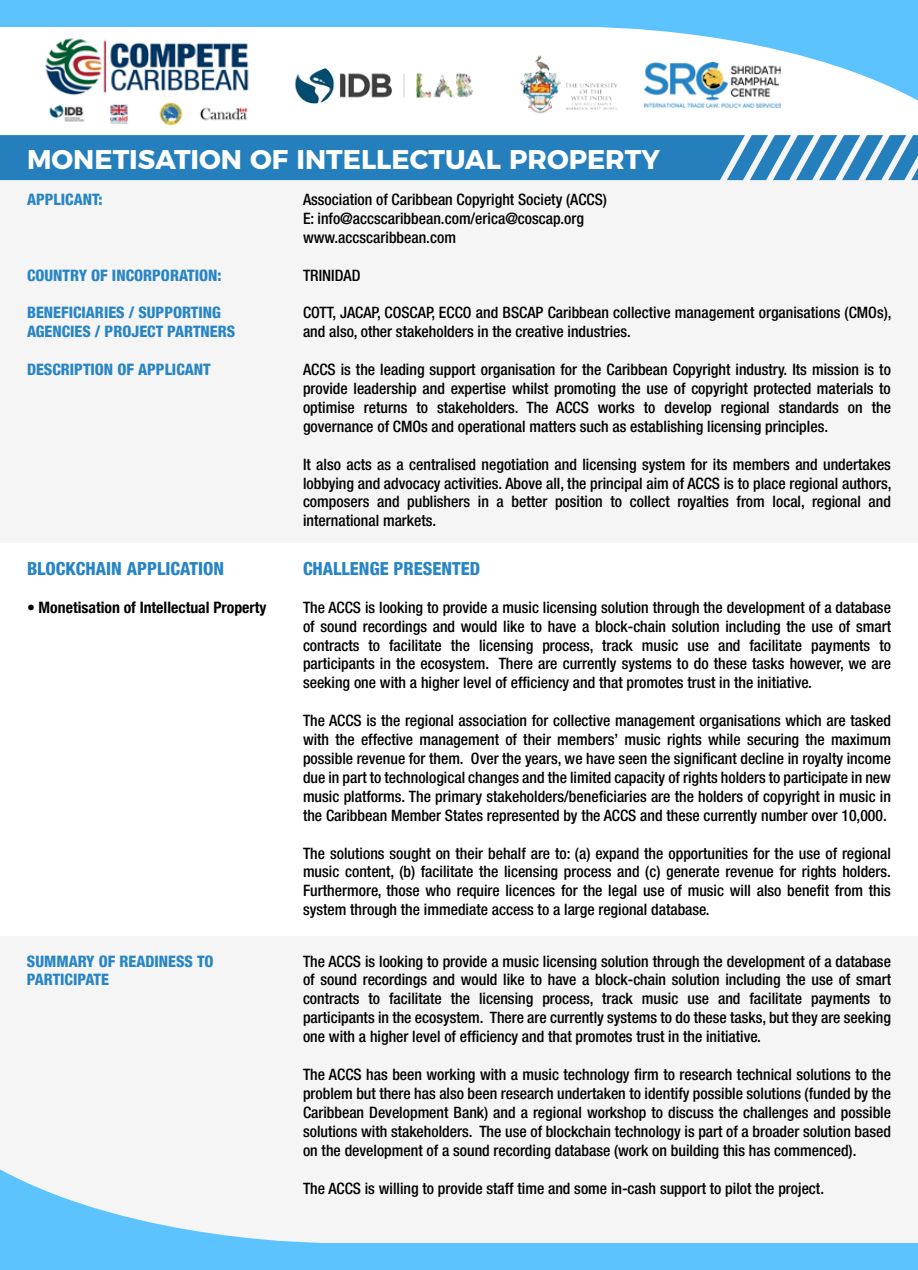
<style>
.page{position:relative;width:918px;height:1270px;background:#fff}
.page>*{position:absolute;margin:0;border:0;box-sizing:border-box;transform-origin:0 0}
.t1{font:700 27px "Montserrat";color:#fff}
.t2{font:800 condensed 18px "Helvetica Neue LT Com";color:#2785c5}
.t3{font:500 condensed 15.75px/18.9px "Helvetica Neue LT Com";color:#000;text-align:justify}
.t4{font:800 condensed 15.75px/18.9px "Helvetica Neue LT Com";color:#2785c5}
.t5{font:700 condensed 15.75px "Helvetica Neue LT Com";color:#000}
</style>
<div class="page">
<div style="left:0;top:108px;width:918px;height:1161px;background:#f5f5f5"></div>
<div style="left:0;top:543px;width:918px;height:392px;background:#fff"></div>
<div style="left:0;top:0;width:918px;height:135px;background:#fff"></div>
<svg style="left:0;top:0;width:918px;height:101px;fill:#5cc3ff"></svg>
<svg style="left:0;top:1169px;width:918px;height:100px"></svg>
<svg style="left:0;top:135px;width:918px;height:45px;background:#3286c0"></svg>
<img style="left:645px;top:62px;width:135px;height:45px">
<img style="left:39px;top:36px;width:217px;height:90px">
<img style="left:513px;top:51px;width:110px;height:63px">
<img style="left:278px;top:55px;width:213px;height:49px">
<h1 class="t1" style="left:27px;top:137px;width:634px">MONETISATION OF INTELLECTUAL PROPERTY</h1>
<p class="t4" style="left:27px;top:189px;width:77px">APPLICANT:</p>
<p class="t4" style="left:27px;top:265px;width:196px">COUNTRY OF INCORPORATION:</p>
<p class="t4" style="left:27px;top:303px;width:210px">BENEFICIARIES / SUPPORTING<br>AGENCIES / PROJECT PARTNERS</p>
<p class="t4" style="left:27px;top:360px;width:185px">DESCRIPTION OF APPLICANT</p>
<p class="t2" style="left:27px;top:557px;width:199px">BLOCKCHAIN APPLICATION</p>
<p class="t5" style="left:27px;top:597px;width:241px">• Monetisation of Intellectual Property</p>
<p class="t3" style="left:303px;top:190px;width:306px;text-align:left">Association of Caribbean Copyright Society (ACCS)<br>E: info@accscaribbean.com/erica@coscap.org www.accscaribbean.com</p>
<p class="t3" style="left:303px;top:265px;width:59px">TRINIDAD</p>
<p class="t3" style="left:303px;top:303px;width:590px">COTT, JACAP, COSCAP, ECCO and BSCAP Caribbean collective management organisations (CMOs), and also, other stakeholders in the creative industries.</p>
<p class="t3" style="left:303px;top:360px;width:590px">ACCS is the leading support organisation for the Caribbean Copyright industry. Its mission is to provide leadership and expertise whilst promoting the use of copyright protected materials to optimise returns to stakeholders. The ACCS works to develop regional standards on the governance of CMOs and operational matters such as establishing licensing principles.</p>
<p class="t3" style="left:303px;top:454px;width:590px">It also acts as a centralised negotiation and licensing system for its members and undertakes lobbying and advocacy activities. Above all, the principal aim of ACCS is to place regional authors, composers and publishers in a better position to collect royalties from local, regional and international markets.</p>
<p class="t2" style="left:303px;top:557px;width:179px">CHALLENGE PRESENTED</p>
<p class="t3" style="left:303px;top:597px;width:590px">The ACCS is looking to provide a music licensing solution through the development of a database of sound recordings and would like to have a block-chain solution including the use of smart contracts to facilitate the licensing process, track music use and facilitate payments to participants in the ecosystem. There are currently systems to do these tasks however, we are seeking one with a higher level of efficiency and that promotes trust in the initiative.</p>
<p class="t3" style="left:303px;top:711px;width:590px">The ACCS is the regional association for collective management organisations which are tasked with the effective management of their members’ music rights while securing the maximum possible revenue for them. Over the years, we have seen the significant decline in royalty income due in part to technological changes and the limited capacity of rights holders to participate in new music platforms. The primary stakeholders/beneficiaries are the holders of copyright in music in the Caribbean Member States represented by the ACCS and these currently number over 10,000.</p>
<p class="t3" style="left:303px;top:843px;width:590px">The solutions sought on their behalf are to: (a) expand the opportunities for the use of regional music content, (b) facilitate the licensing process and (c) generate revenue for rights holders.<br>Furthermore, those who require licences for the legal use of music will also benefit from this system through the immediate access to a large regional database.</p>
<p class="t4" style="left:27px;top:951px;width:188px">SUMMARY OF READINESS TO<br>PARTICIPATE</p>
<p class="t3" style="left:303px;top:951px;width:590px">The ACCS is looking to provide a music licensing solution through the development of a database of sound recordings and would like to have a block-chain solution including the use of smart contracts to facilitate the licensing process, track music use and facilitate payments to participants in the ecosystem. There are currently systems to do these tasks, but they are seeking one with a higher level of efficiency and that promotes trust in the initiative.</p>
<p class="t3" style="left:303px;top:1064px;width:590px">The ACCS has been working with a music technology firm to research technical solutions to the problem but there has also been research undertaken to identify possible solutions (funded by the Caribbean Development Bank) and a regional workshop to discuss the challenges and possible solutions with stakeholders. The use of blockchain technology is part of a broader solution based on the development of a sound recording database (work on building this has commenced).</p>
<p class="t3" style="left:303px;top:1178px;width:523px">The ACCS is willing to provide staff time and some in-cash support to pilot the project.</p>
</div>
